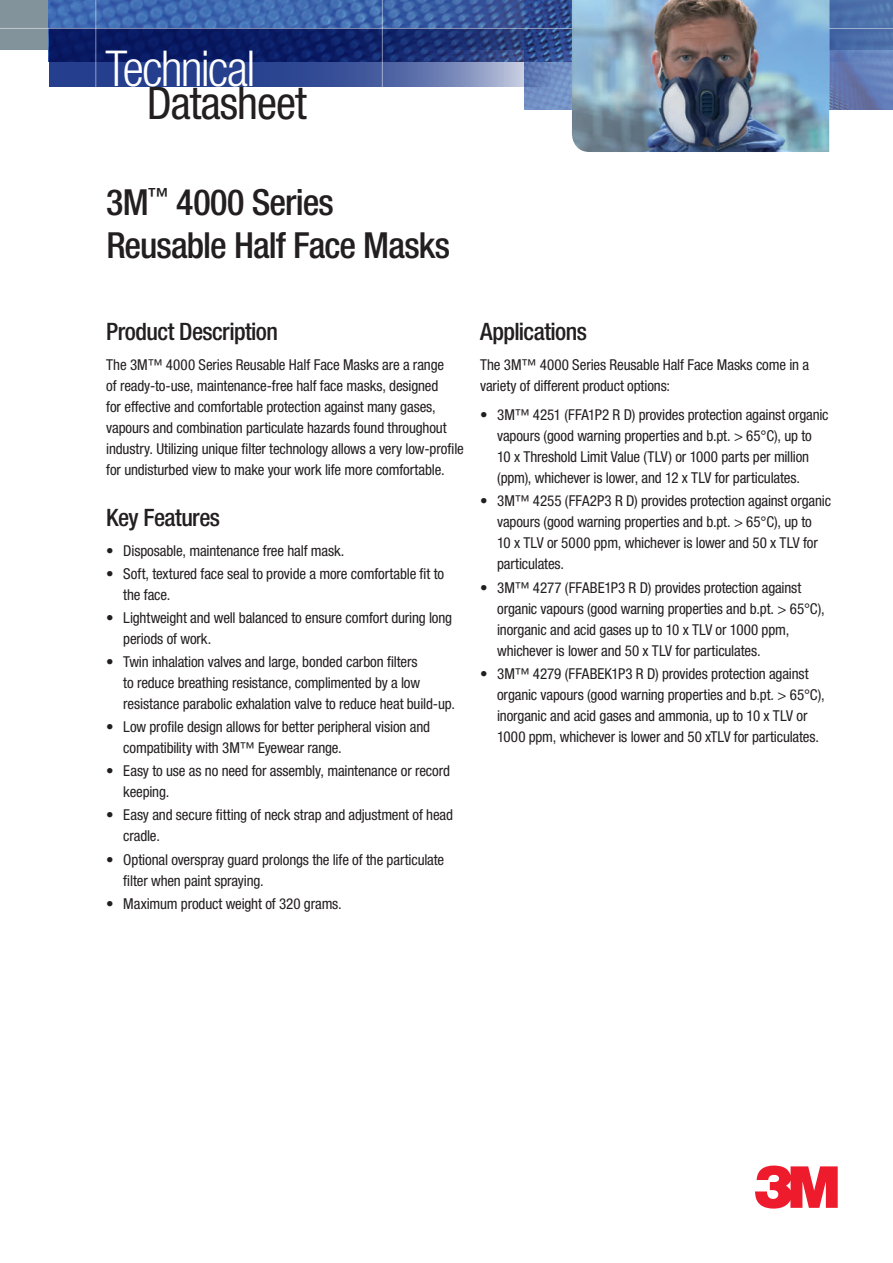
<style>
.page{position:relative;width:893px;height:1263px;background:#fff}
.page>*{position:absolute;margin:0;border:0;box-sizing:border-box;transform-origin:0 0}
.t1{font:300 condensed 49.5px "Helvetica Neue LTW1 G";letter-spacing:-.035em;color:#fff}
.t2{font:condensed 45px "Helvetica Neue LTW1 G";letter-spacing:-.02em;color:#231f20}
.t3{font:500 condensed 36px/43.2px "Helvetica Neue LTW1 G";letter-spacing:-.025em;color:#231f20}
.t4{font:500 condensed 24px "Helvetica Neue LTW1 G";letter-spacing:-.025em;color:#231f20}
.t5{font:condensed 15px/21px "Helvetica Neue LTW1 G";letter-spacing:-.01em;color:#231f20}
</style>
<div class="page">
<div style="left:0;top:0;width:893px;height:50px;background:#83939c"></div>
<img style="left:524px;top:62px;width:369px;height:47px">
<svg style="left:755px;top:1165px;width:83px;height:43px"></svg>
<img style="left:49px;top:0;width:844px;height:62px">
<svg style="left:49px;top:29px;width:502px;height:58px;background:#283d82"></svg>
<hr style="left:0;top:28px;width:893px;height:1px;background:#fff">
<hr style="left:95px;top:0;width:1px;height:91px;background:#fff">
<hr style="left:382px;top:0;width:1px;height:94px;background:#fff">
<img style="left:572px;top:0;width:257px;height:152px">
<h1 class="t1" style="left:105px;top:40px;width:152px">Technical</h1>
<h2 class="t2" style="left:147px;top:76px;width:162px">Datasheet</h2>
<h3 class="t3" style="left:106px;top:181px;width:345px">3M<sup>™</sup> 4000 Series<br>Reusable Half Face Masks</h3>
<h3 class="t4" style="left:106px;top:317px;width:173px">Product Description</h3>
<p class="t5" style="left:106px;top:354px;width:359px">The 3M™ 4000 Series Reusable Half Face Masks are a range<br>of ready-to-use, maintenance-free half face masks, designed<br>for effective and comfortable protection against many gases, vapours and combination particulate hazards found throughout industry. Utilizing unique filter technology allows a very low-profile for undisturbed view to make your work life more comfortable.</p>
<h3 class="t4" style="left:106px;top:503px;width:115px">Key Features</h3>
<p class="t5" style="left:106px;top:540px;width:240px">• Disposable, maintenance free half mask.</p>
<p class="t5" style="left:123px;top:563px;width:322px;text-indent:-17px">• Soft, textured face seal to provide a more comfortable fit to the face.</p>
<p class="t5" style="left:123px;top:607px;width:330px;text-indent:-17px">• Lightweight and well balanced to ensure comfort during long periods of work.</p>
<p class="t5" style="left:123px;top:651px;width:333px;text-indent:-17px">• Twin inhalation valves and large, bonded carbon filters<br>to reduce breathing resistance, complimented by a low resistance parabolic exhalation valve to reduce heat build-up.</p>
<p class="t5" style="left:123px;top:716px;width:308px;text-indent:-17px">• Low profile design allows for better peripheral vision and compatibility with 3M™ Eyewear range.</p>
<p class="t5" style="left:123px;top:760px;width:328px;text-indent:-17px">• Easy to use as no need for assembly, maintenance or record keeping.</p>
<p class="t5" style="left:123px;top:805px;width:331px;text-indent:-17px">• Easy and secure fitting of neck strap and adjustment of head cradle.</p>
<p class="t5" style="left:123px;top:849px;width:322px;text-indent:-17px">• Optional overspray guard prolongs the life of the particulate filter when paint spraying.</p>
<p class="t5" style="left:106px;top:893px;width:237px">• Maximum product weight of 320 grams.</p>
<h3 class="t4" style="left:480px;top:317px;width:108px">Applications</h3>
<p class="t5" style="left:480px;top:354px;width:330px">The 3M™ 4000 Series Reusable Half Face Masks come in a variety of different product options:</p>
<p class="t5" style="left:497px;top:405px;width:333px;text-indent:-17px">• 3M™ 4251 (FFA1P2 R D) provides protection against organic vapours (good warning properties and b.pt. &gt; 65°C), up to 10 x Threshold Limit Value (TLV) or 1000 parts per million (ppm), whichever is lower, and 12 x TLV for particulates.</p>
<p class="t5" style="left:497px;top:491px;width:335px;text-indent:-17px">• 3M™ 4255 (FFA2P3 R D) provides protection against organic vapours (good warning properties and b.pt. &gt; 65°C), up to<br>10 x TLV or 5000 ppm, whichever is lower and 50 x TLV for particulates.</p>
<p class="t5" style="left:497px;top:577px;width:329px;text-indent:-17px">• 3M™ 4277 (FFABE1P3 R D) provides protection against organic vapours (good warning properties and b.pt. &gt; 65°C), inorganic and acid gases up to 10 x TLV or 1000 ppm, whichever is lower and 50 x TLV for particulates.</p>
<p class="t5" style="left:497px;top:663px;width:329px;text-indent:-17px">• 3M™ 4279 (FFABEK1P3 R D) provides protection against organic vapours (good warning properties and b.pt. &gt; 65°C), inorganic and acid gases and ammonia, up to 10 x TLV or 1000 ppm, whichever is lower and 50 xTLV for particulates.</p>
</div>
